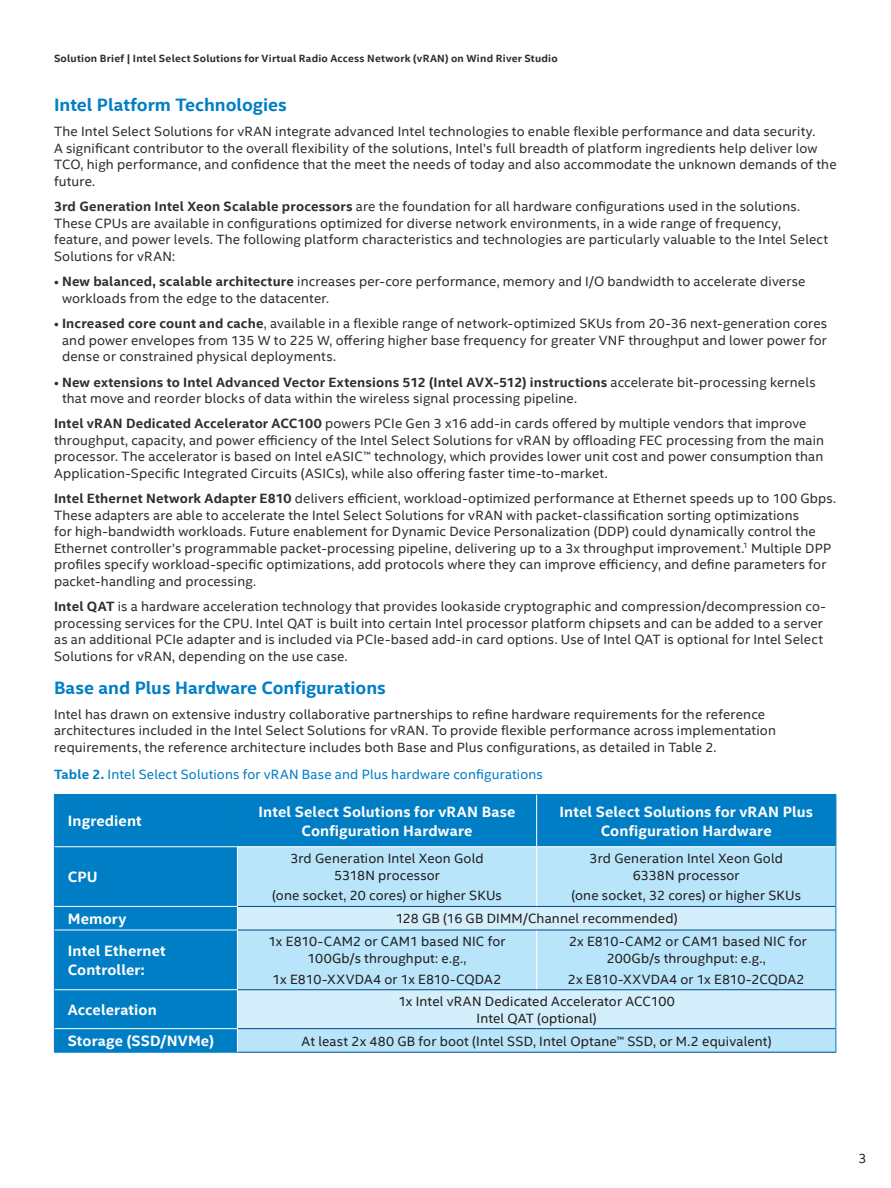
<style>
.page{position:relative;width:891px;height:1188px;background:#fff}
.page>*{position:absolute;margin:0;border:0;box-sizing:border-box;transform-origin:0 0}
.t1{font:700 18px "Intel Clear";color:#007ec5}
.t2{font:700 15px/19.5px "Intel Clear";letter-spacing:.01em;color:#fff;text-align:center}
.t3{font:13.5px/16.5px "Intel Clear";letter-spacing:.01em;color:#2d2f2e}
.t4{font:13.5px/16.5px "Intel Clear";letter-spacing:.01em;color:#231f20;text-align:center}
.t5{font:13.5px "Intel Clear";letter-spacing:.01em;color:#007ec5}
.t6{font:700 10.5px "Intel Clear";letter-spacing:.02em;color:#2d2f2e}
.s1{font-weight:700}
</style>
<div class="page">
<div style="left:55px;top:795px;width:182px;height:257px;background:#007ec5"></div>
<div style="left:238px;top:795px;width:598px;height:51px;background:#007ec5"></div>
<div style="left:238px;top:847px;width:598px;height:205px;background:#b9e5fa"></div>
<svg style="left:238px;top:907px;width:598px;height:121px;background:#c5e8f9"></svg>
<hr style="left:54px;top:794px;width:183px;height:1px;background:#007ec5">
<hr style="left:54px;top:795px;width:1px;height:52px;background:#007ec5">
<hr style="left:54px;top:847px;width:1px;height:59px;background:#007ec5">
<svg style="left:54px;top:906px;width:1px;height:24px"></svg>
<hr style="left:54px;top:930px;width:1px;height:60px;background:#007ec5">
<hr style="left:54px;top:990px;width:1px;height:39px;background:#007ec5">
<svg style="left:54px;top:1029px;width:1px;height:23px"></svg>
<hr style="left:237px;top:795px;width:1px;height:51px;background:#007ec5">
<hr style="left:237px;top:794px;width:300px;height:1px;background:#007ec5">
<hr style="left:537px;top:794px;width:299px;height:1px;background:#007ec5">
<hr style="left:836px;top:795px;width:1px;height:52px;background:#007ec5">
<hr style="left:55px;top:846px;width:182px;height:1px;background:#fff">
<hr style="left:55px;top:906px;width:183px;height:1px;background:#fff">
<hr style="left:55px;top:930px;width:183px;height:1px;background:#fff">
<hr style="left:55px;top:989px;width:183px;height:1px;background:#fff">
<hr style="left:55px;top:1028px;width:183px;height:1px;background:#fff">
<hr style="left:536px;top:795px;width:1px;height:51px;background:#fff">
<hr style="left:536px;top:930px;width:1px;height:59px;background:#fff">
<hr style="left:238px;top:930px;width:299px;height:1px;background:#014887">
<hr style="left:537px;top:930px;width:299px;height:1px;background:#014887">
<hr style="left:238px;top:989px;width:299px;height:1px;background:#014887">
<hr style="left:537px;top:989px;width:299px;height:1px;background:#014887">
<hr style="left:237px;top:1052px;width:300px;height:1px;background:#014887">
<hr style="left:537px;top:1052px;width:299px;height:1px;background:#014887">
<hr style="left:536px;top:847px;width:1px;height:59px;background:#fff">
<hr style="left:238px;top:906px;width:299px;height:1px;background:#014887">
<hr style="left:238px;top:1028px;width:299px;height:1px;background:#014887">
<hr style="left:537px;top:1028px;width:299px;height:1px;background:#014887">
<hr style="left:537px;top:906px;width:299px;height:1px;background:#014887">
<hr style="left:836px;top:847px;width:1px;height:59px;background:#007ec5">
<svg style="left:836px;top:906px;width:1px;height:24px"></svg>
<hr style="left:836px;top:930px;width:1px;height:60px;background:#007ec5">
<hr style="left:836px;top:990px;width:1px;height:39px;background:#007ec5">
<svg style="left:836px;top:1029px;width:1px;height:23px"></svg>
<hr style="left:54px;top:1052px;width:183px;height:1px;background:#007ec5">
<p class="t6" style="left:54px;top:51px;width:505px">Solution Brief | Intel Select Solutions for Virtual Radio Access Network (vRAN) on Wind River Studio</p>
<h1 class="t1" style="left:54px;top:92px;width:234px">Intel Platform Technologies</h1>
<p class="t3" style="left:54px;top:123px;width:784px">The Intel Select Solutions for vRAN integrate advanced Intel technologies to enable flexible performance and data security.<br>A significant contributor to the overall flexibility of the solutions, Intel’s full breadth of platform ingredients help deliver low TCO, high performance, and confidence that the meet the needs of today and also accommodate the unknown demands of the future.</p>
<p class="t3" style="left:54px;top:198px;width:776px"><span class="s1">3rd Generation Intel Xeon Scalable processors</span> are the foundation for all hardware configurations used in the solutions.<br>These CPUs are available in configurations optimized for diverse network environments, in a wide range of frequency, feature, and power levels. The following platform characteristics and technologies are particularly valuable to the Intel Select Solutions for vRAN:</p>
<p class="t3" style="left:62px;top:273px;width:745px;text-indent:-8px">• <span class="s1">New balanced, scalable architecture</span> increases per-core performance, memory and I/O bandwidth to accelerate diverse workloads from the edge to the datacenter.</p>
<p class="t3" style="left:62px;top:315px;width:767px;text-align:justify;text-indent:-8px">• <span class="s1">Increased core count and cache</span>, available in a flexible range of network-optimized SKUs from 20-36 next-generation cores and power envelopes from 135 W to 225 W, offering higher base frequency for greater VNF throughput and lower power for dense or constrained physical deployments.</p>
<p class="t3" style="left:62px;top:373px;width:755px;text-indent:-8px">• <span class="s1">New extensions to Intel Advanced Vector Extensions 512 (Intel AVX-512) instructions</span> accelerate bit-processing kernels that move and reorder blocks of data within the wireless signal processing pipeline.</p>
<p class="t3" style="left:54px;top:415px;width:772px"><span class="s1">Intel vRAN Dedicated Accelerator ACC100</span> powers PCIe Gen 3 x16 add-in cards offered by multiple vendors that improve throughput, capacity, and power efficiency of the Intel Select Solutions for vRAN by offloading FEC processing from the main processor. The accelerator is based on Intel eASIC™ technology, which provides lower unit cost and power consumption than Application-Specific Integrated Circuits (ASICs), while also offering faster time-to-market.</p>
<p class="t3" style="left:54px;top:490px;width:784px"><span class="s1">Intel Ethernet Network Adapter E810</span> delivers efficient, workload-optimized performance at Ethernet speeds up to 100 Gbps.<br>These adapters are able to accelerate the Intel Select Solutions for vRAN with packet-classification sorting optimizations<br>for high-bandwidth workloads. Future enablement for Dynamic Device Personalization (DDP) could dynamically control the Ethernet controller’s programmable packet-processing pipeline, delivering up to a 3x throughput improvement.<sup>1</sup> Multiple DPP profiles specify workload-specific optimizations, add protocols where they can improve efficiency, and define parameters for packet-handling and processing.</p>
<p class="t3" style="left:54px;top:598px;width:773px"><span class="s1">Intel QAT</span> is a hardware acceleration technology that provides lookaside cryptographic and compression/decompression co&shy;processing services for the CPU. Intel QAT is built into certain Intel processor platform chipsets and can be added to a server as an additional PCIe adapter and is included via PCIe-based add-in card options. Use of Intel QAT is optional for Intel Select Solutions for vRAN, depending on the use case.</p>
<h1 class="t1" style="left:54px;top:675px;width:333px">Base and Plus Hardware Configurations</h1>
<p class="t3" style="left:54px;top:706px;width:723px">Intel has drawn on extensive industry collaborative partnerships to refine hardware requirements for the reference architectures included in the Intel Select Solutions for vRAN. To provide flexible performance across implementation requirements, the reference architecture includes both Base and Plus configurations, as detailed in Table 2.</p>
<p class="t5" style="left:54px;top:765px;width:490px"><span class="s1">Table 2.</span> Intel Select Solutions for vRAN Base and Plus hardware configurations</p>
<p class="t2" style="left:68px;top:811px;width:75px">Ingredient</p>
<p class="t2" style="left:259px;top:801px;width:258px">Intel Select Solutions for vRAN Base<br>Configuration Hardware</p>
<p class="t2" style="left:560px;top:801px;width:255px">Intel Select Solutions for vRAN Plus<br>Configuration Hardware</p>
<p class="t2" style="left:68px;top:867px;width:31px">CPU</p>
<p class="t4" style="left:290px;top:850px;width:195px">3rd Generation Intel Xeon Gold<br>5318N processor</p>
<p class="t4" style="left:272px;top:887px;width:231px">(one socket, 20 cores) or higher SKUs</p>
<p class="t4" style="left:590px;top:850px;width:195px">3rd Generation Intel Xeon Gold<br>6338N processor</p>
<p class="t4" style="left:571px;top:887px;width:231px">(one socket, 32 cores) or higher SKUs</p>
<p class="t2" style="left:68px;top:909px;width:60px">Memory</p>
<p class="t4" style="left:396px;top:910px;width:283px">128 GB (16 GB DIMM/Channel recommended)</p>
<p class="t2" style="left:68px;top:940px;width:99px;text-align:left">Intel Ethernet<br>Controller:</p>
<p class="t4" style="left:268px;top:933px;width:239px">1x E810-CAM2 or CAM1 based NIC for<br>100Gb/s throughput: e.g.,</p>
<p class="t4" style="left:273px;top:970px;width:230px">1x E810-XXVDA4 or 1x E810-CQDA2</p>
<p class="t4" style="left:569px;top:933px;width:239px">2x E810-CAM2 or CAM1 based NIC for<br>200Gb/s throughput: e.g.,</p>
<p class="t4" style="left:568px;top:970px;width:238px">2x E810-XXVDA4 or 1x E810-2CQDA2</p>
<p class="t2" style="left:68px;top:1000px;width:90px">Acceleration</p>
<p class="t4" style="left:398px;top:993px;width:278px">1x Intel vRAN Dedicated Accelerator ACC100<br>Intel QAT (optional)</p>
<p class="t2" style="left:68px;top:1031px;width:148px">Storage (SSD/NVMe)</p>
<p class="t4" style="left:302px;top:1032px;width:472px">At least 2x 480 GB for boot (Intel SSD, Intel Optane™ SSD, or M.2 equivalent)</p>
<p class="t3" style="left:858px;top:1150px;width:10px">3</p>
</div>
